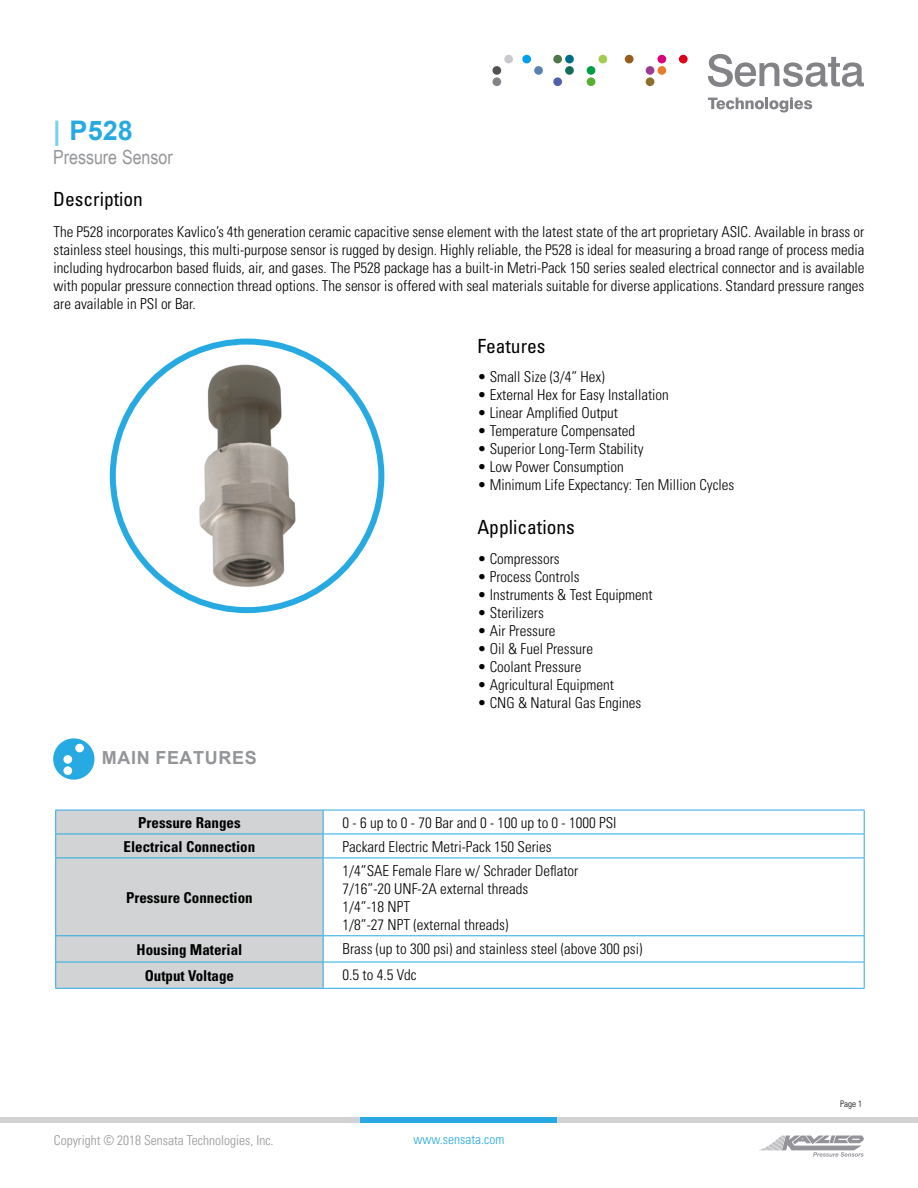
<style>
.page{position:relative;width:918px;height:1188px;background:#fff}
.page>*{position:absolute;margin:0;border:0;box-sizing:border-box;transform-origin:0 0}
.t1{font:700 27px "Arial";color:#27aae1}
.t2{font:condensed 19.5px "Univers LT Std";color:#000}
.t3{font:19.5px "Arial Narrow";color:#939598}
.t4{font:700 18px "Arial";letter-spacing:.035em;color:#939598}
.t5{font:300 condensed 15px/18px "Univers";color:#000;text-align:justify}
.t6{font:700 condensed 15px "Univers";color:#000}
.t7{font:300 condensed 13.5px "Univers";color:#939598}
.t8{font:300 condensed 13.5px "Univers";color:#27aae1}
.t9{font:300 condensed 9px "Univers";color:#000}
.s1{color:#76d1f1}
</style>
<div class="page">
<svg style="left:708px;top:54px;width:156px;height:33px"></svg>
<svg style="left:708px;top:97px;width:104px;height:15px"></svg>
<div style="left:492px;top:77px;width:9px;height:9px;background:#828287;border-radius:50%"></div>
<div style="left:522px;top:55px;width:9px;height:8px;background:#009eed;border-radius:50%"></div>
<div style="left:534px;top:66px;width:9px;height:9px;background:#5982b0;border-radius:50%"></div>
<div style="left:553px;top:55px;width:9px;height:8px;background:#4f784a;border-radius:50%"></div>
<div style="left:565px;top:55px;width:9px;height:8px;background:#006b87;border-radius:50%"></div>
<div style="left:565px;top:66px;width:9px;height:9px;background:#146b5c;border-radius:50%"></div>
<div style="left:553px;top:77px;width:9px;height:9px;background:#4f61ad;border-radius:50%"></div>
<div style="left:598px;top:55px;width:9px;height:8px;background:#a1cc52;border-radius:50%"></div>
<div style="left:587px;top:66px;width:8px;height:9px;background:#009e45;border-radius:50%"></div>
<div style="left:587px;top:77px;width:8px;height:9px;background:#59b030;border-radius:50%"></div>
<div style="left:657px;top:55px;width:9px;height:8px;background:#d9007a;border-radius:50%"></div>
<div style="left:646px;top:66px;width:8px;height:9px;background:#9c3d91;border-radius:50%"></div>
<div style="left:657px;top:66px;width:9px;height:9px;background:#e87a2b;border-radius:50%"></div>
<div style="left:646px;top:77px;width:8px;height:9px;background:#8c7029;border-radius:50%"></div>
<div style="left:679px;top:55px;width:9px;height:8px;background:#d90017;border-radius:50%"></div>
<div style="left:504px;top:55px;width:9px;height:8px;background:#c7c9cc;border-radius:50%"></div>
<div style="left:492px;top:66px;width:9px;height:9px;background:#525254;border-radius:50%"></div>
<div style="left:625px;top:55px;width:9px;height:8px;background:#995c1a;border-radius:50%"></div>
<div style="left:0;top:1117px;width:918px;height:6px;background:#d1d3d4"></div>
<div style="left:361px;top:1117px;width:196px;height:6px;background:#27aae1"></div>
<svg style="left:760px;top:1136px;width:104px;height:21px"></svg>
<div style="left:56px;top:811px;width:267px;height:177px;background:#d1d3d4"></div>
<hr style="left:55px;top:834px;width:268px;height:1px;background:#27aae1">
<svg style="left:55px;top:811px;width:1px;height:47px"></svg>
<hr style="left:323px;top:834px;width:542px;height:1px;background:#27aae1">
<svg style="left:323px;top:811px;width:1px;height:47px"></svg>
<svg style="left:864px;top:811px;width:1px;height:47px"></svg>
<hr style="left:55px;top:858px;width:268px;height:1px;background:#27aae1">
<hr style="left:55px;top:858px;width:1px;height:77px;background:#27aae1">
<hr style="left:323px;top:858px;width:542px;height:1px;background:#27aae1">
<hr style="left:323px;top:858px;width:1px;height:77px;background:#27aae1">
<hr style="left:864px;top:858px;width:1px;height:77px;background:#27aae1">
<hr style="left:55px;top:935px;width:268px;height:1px;background:#27aae1">
<hr style="left:323px;top:935px;width:542px;height:1px;background:#27aae1">
<hr style="left:55px;top:962px;width:268px;height:1px;background:#27aae1">
<svg style="left:55px;top:936px;width:1px;height:52px"></svg>
<hr style="left:323px;top:962px;width:542px;height:1px;background:#27aae1">
<svg style="left:323px;top:936px;width:1px;height:52px"></svg>
<svg style="left:864px;top:936px;width:1px;height:52px"></svg>
<hr style="left:55px;top:988px;width:268px;height:1px;background:#27aae1">
<hr style="left:323px;top:988px;width:542px;height:1px;background:#27aae1">
<hr style="left:55px;top:810px;width:268px;height:1px;background:#31a9e0">
<hr style="left:323px;top:810px;width:542px;height:1px;background:#31a9e0">
<svg style="left:53px;top:738px;width:41px;height:42px"></svg>
<img style="left:199px;top:364px;width:96px;height:223px">
<div style="left:110px;top:339px;width:274px;height:274px;border:6px solid #27aae1;border-radius:50%"></div>
<h1 class="t1" style="left:53px;top:112px;width:81px"><span class="s1">|</span> P528</h1>
<h2 class="t3" style="left:53px;top:143px;width:121px">Pressure Sensor</h2>
<h2 class="t2" style="left:53px;top:187px;width:91px">Description</h2>
<p class="t5" style="left:54px;top:222px;width:812px">The P528 incorporates Kavlico’s 4th generation ceramic capacitive sense element with the latest state of the art proprietary ASIC. Available in brass or stainless steel housings, this multi-purpose sensor is rugged by design. Highly reliable, the P528 is ideal for measuring a broad range of process media including hydrocarbon based fluids, air, and gases. The P528 package has a built-in Metri-Pack 150 series sealed electrical connector and is available with popular pressure connection thread options. The sensor is offered with seal materials suitable for diverse applications. Standard pressure ranges are available in PSI or Bar.</p>
<h2 class="t2" style="left:477px;top:333px;width:70px">Features</h2>
<p class="t5" style="left:477px;top:368px;width:129px">• Small Size (3/4” Hex)</p>
<p class="t5" style="left:477px;top:386px;width:193px">• External Hex for Easy Installation</p>
<p class="t5" style="left:477px;top:404px;width:142px">• Linear Amplified Output</p>
<p class="t5" style="left:477px;top:422px;width:159px">• Temperature Compensated</p>
<p class="t5" style="left:477px;top:440px;width:168px">• Superior Long-Term Stability</p>
<p class="t5" style="left:477px;top:458px;width:148px">• Low Power Consumption</p>
<p class="t5" style="left:477px;top:476px;width:259px">• Minimum Life Expectancy: Ten Million Cycles</p>
<p class="t4" style="left:102px;top:745px;width:156px">MAIN FEATURES</p>
<h2 class="t2" style="left:477px;top:515px;width:99px">Applications</h2>
<p class="t5" style="left:477px;top:549px;width:84px">• Compressors</p>
<p class="t5" style="left:477px;top:567px;width:104px">• Process Controls</p>
<p class="t5" style="left:477px;top:585px;width:177px">• Instruments &amp; Test Equipment</p>
<p class="t5" style="left:477px;top:603px;width:68px">• Sterilizers</p>
<p class="t5" style="left:477px;top:621px;width:80px">• Air Pressure</p>
<p class="t5" style="left:477px;top:639px;width:117px">• Oil &amp; Fuel Pressure</p>
<p class="t5" style="left:477px;top:657px;width:106px">• Coolant Pressure</p>
<p class="t5" style="left:477px;top:675px;width:138px">• Agricultural Equipment</p>
<p class="t5" style="left:477px;top:693px;width:166px">• CNG &amp; Natural Gas Engines</p>
<p class="t6" style="left:138px;top:813px;width:104px">Pressure Ranges</p>
<p class="t5" style="left:343px;top:814px;width:275px">0 - 6 up to 0 - 70 Bar and 0 - 100 up to 0 - 1000 PSI</p>
<p class="t6" style="left:124px;top:837px;width:133px">Electrical Connection</p>
<p class="t5" style="left:343px;top:838px;width:211px">Packard Electric Metri-Pack 150 Series</p>
<p class="t6" style="left:126px;top:888px;width:128px">Pressure Connection</p>
<p class="t5" style="left:343px;top:862px;width:237px;text-align:left">1/4”SAE Female Flare w/ Schrader Deflator<br>7/16”-20 UNF-2A external threads<br>1/4”-18 NPT<br>1/8”-27 NPT (external threads)</p>
<p class="t6" style="left:137px;top:940px;width:107px">Housing Material</p>
<p class="t5" style="left:343px;top:939px;width:301px">Brass (up to 300 psi) and stainless steel (above 300 psi)</p>
<p class="t6" style="left:145px;top:967px;width:91px">Output Voltage</p>
<p class="t5" style="left:343px;top:966px;width:76px">0.5 to 4.5 Vdc</p>
<p class="t7" style="left:54px;top:1132px;width:221px">Copyright © 2018 Sensata Technologies, Inc.</p>
<p class="t8" style="left:414px;top:1131px;width:92px">www.sensata.com</p>
<p class="t9" style="left:840px;top:1098px;width:23px">Page 1</p>
</div>
